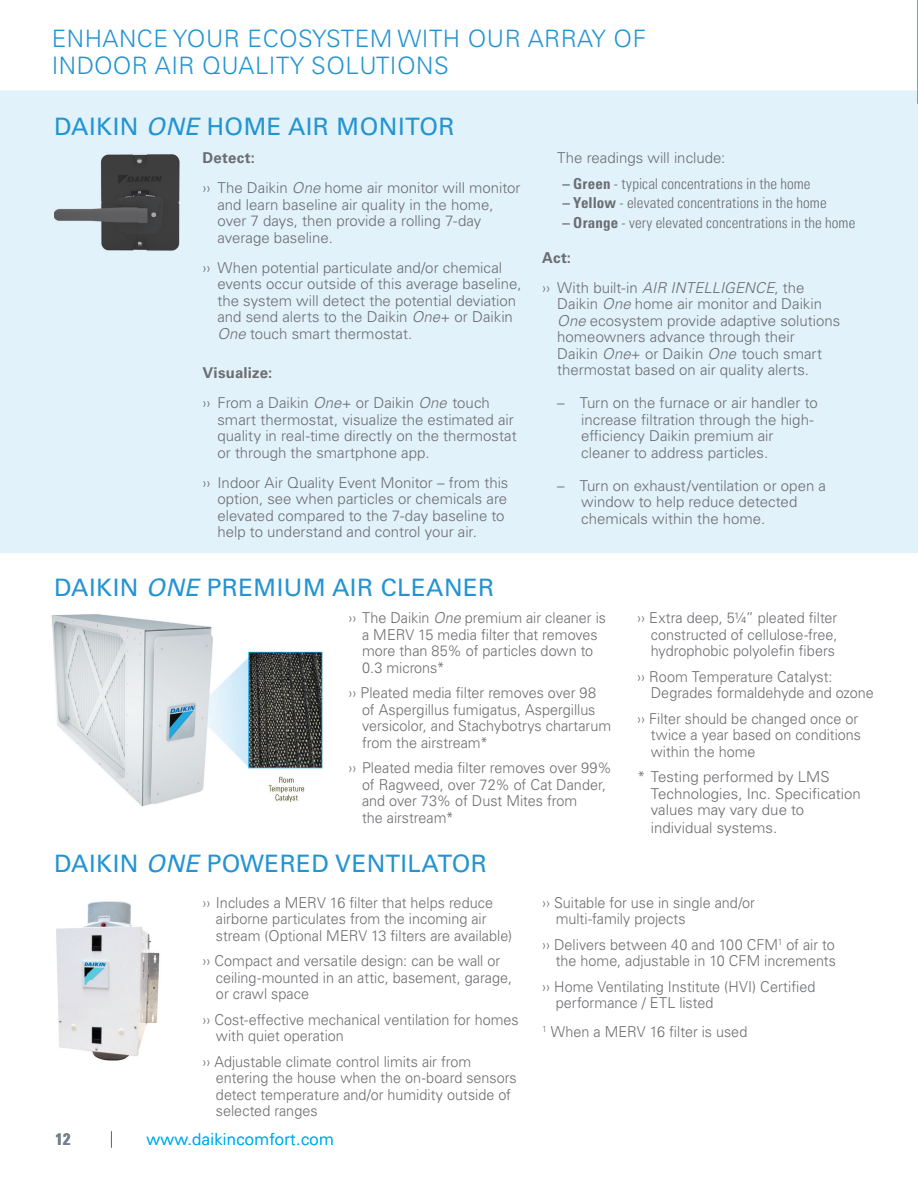
<style>
.page{position:relative;width:918px;height:1188px;background:#fff}
.page>*{position:absolute;margin:0;border:0;box-sizing:border-box;transform-origin:0 0}
.t1{font:24px "Univers LT Pro 55 Roman";letter-spacing:.02em;color:#2394d2}
.t2{font:300 24px/27px "Univers LT Pro 45";letter-spacing:.02em;color:#2394d2}
.t3{font:300 16.5px "Univers LT Pro 45";letter-spacing:.02em;color:#00aeef}
.t4{font:700 condensed 16.5px "Univers LT Pro";color:#718191}
.t5{font:300 15px/16.5px "Univers LT Pro 45";color:#6c6d70;scale:.96 1}
.t6{font:300 15px/16.5px "Univers LT Pro 45";color:#6c6d70}
.t7{font:300 condensed 15px "Univers LT Pro";letter-spacing:.005em;color:#6c6d70}
.t8{font:700 15px "Univers LT Pro 65";letter-spacing:.015em;color:#6c6d70}
.s1{font-family:"Univers LT Pro 55";font-style:italic}
.s2{font-style:italic}
.s3{font-weight:700}
</style>
<div class="page">
<svg style="left:111px;top:1131px;width:1px;height:17px"></svg>
<div style="left:0;top:90px;width:918px;height:463px;background:#e1f2fb"></div>
<img style="left:54px;top:152px;width:126px;height:102px">
<img style="left:56px;top:901px;width:104px;height:160px">
<img style="left:51px;top:614px;width:272px;height:193px">
<svg style="left:916px;top:0;width:2px;height:105px"></svg>
<h1 class="t2" style="left:52px;top:24px;width:596px">ENHANCE YOUR ECOSYSTEM WITH OUR ARRAY OF<br>INDOOR AIR QUALITY SOLUTIONS</h1>
<h1 class="t1" style="left:54px;top:110px;width:402px">DAIKIN <span class="s1">ONE</span> HOME AIR MONITOR</h1>
<p class="t8" style="left:202px;top:147px;width:54px">Detect:</p>
<p class="t6" style="left:218px;top:179px;width:305px;text-indent:-15px">›› The Daikin <span class="s2">One</span> home air monitor will monitor and learn baseline air quality in the home, over 7 days, then provide a rolling 7-day average baseline.</p>
<p class="t6" style="left:218px;top:259px;width:306px;text-indent:-15px">›› When potential particulate and/or chemical events occur outside of this average baseline, the system will detect the potential deviation and send alerts to the Daikin <span class="s2">One</span>+ or Daikin <span class="s2">One</span> touch smart thermostat.</p>
<p class="t8" style="left:202px;top:363px;width:71px">Visualize:</p>
<p class="t6" style="left:218px;top:394px;width:301px;text-indent:-15px">›› From a Daikin <span class="s2">One</span>+ or Daikin <span class="s2">One</span> touch smart thermostat, visualize the estimated air quality in real-time directly on the thermostat or through the smartphone app.</p>
<p class="t6" style="left:218px;top:474px;width:292px;text-indent:-15px">›› Indoor Air Quality Event Monitor – from this option, see when particles or chemicals are elevated compared to the 7-day baseline to help to understand and control your air.</p>
<p class="t6" style="left:557px;top:149px;width:170px">The readings will include:</p>
<p class="t7" style="left:562px;top:173px;width:250px"><span class="s3">– Green</span> - typical concentrations in the home</p>
<p class="t7" style="left:562px;top:193px;width:266px"><span class="s3">– Yellow</span> - elevated concentrations in the home</p>
<p class="t7" style="left:562px;top:213px;width:294px"><span class="s3">– Orange</span> - very elevated concentrations in the home</p>
<p class="t8" style="left:542px;top:247px;width:30px">Act:</p>
<p class="t6" style="left:557px;top:279px;width:285px;text-indent:-15px">›› With built-in <span class="s2">AIR INTELLIGENCE</span>, the Daikin <span class="s2">One</span> home air monitor and Daikin <span class="s2">One</span> ecosystem provide adaptive solutions homeowners advance through their<br>Daikin <span class="s2">One</span>+ or Daikin <span class="s2">One</span> touch smart thermostat based on air quality alerts.</p>
<p class="t6" style="left:581px;top:394px;width:238px;text-indent:-24px">– Turn on the furnace or air handler to increase filtration through the high&shy;efficiency Daikin premium air cleaner to address particles.</p>
<p class="t6" style="left:581px;top:477px;width:246px;text-indent:-24px">– Turn on exhaust/ventilation or open a window to help reduce detected chemicals within the home.</p>
<h1 class="t1" style="left:54px;top:571px;width:442px">DAIKIN <span class="s1">ONE</span> PREMIUM AIR CLEANER</h1>
<p class="t5" style="left:362px;top:609px;width:256px;text-indent:-13px">›› The Daikin <span class="s2">One</span> premium air cleaner is a MERV 15 media filter that removes more than 85% of particles down to<br>0.3 microns*</p>
<p class="t5" style="left:362px;top:684px;width:261px;text-indent:-13px">›› Pleated media filter removes over 98 of Aspergillus fumigatus, Aspergillus versicolor, and Stachybotrys chartarum from the airstream*</p>
<p class="t5" style="left:362px;top:759px;width:262px;text-indent:-13px">›› Pleated media filter removes over 99% of Ragweed, over 72% of Cat Dander, and over 73% of Dust Mites from<br>the airstream*</p>
<p class="t5" style="left:651px;top:609px;width:196px;text-align:justify;text-indent:-13px">›› Extra deep, 5¼” pleated filter constructed of cellulose-free, hydrophobic polyolefin fibers</p>
<p class="t5" style="left:651px;top:668px;width:234px;text-indent:-13px">›› Room Temperature Catalyst:<br>Degrades formaldehyde and ozone</p>
<p class="t5" style="left:651px;top:710px;width:221px;text-indent:-13px">›› Filter should be changed once or twice a year based on conditions within the home</p>
<p class="t6" style="left:651px;top:768px;width:212px;text-indent:-14px">* Testing performed by LMS<br>Technologies, Inc. Specification values may vary due to</p>
<p class="t6" style="left:651px;top:819px;width:128px">individual systems.</p>
<h1 class="t1" style="left:54px;top:846px;width:434px">DAIKIN <span class="s1">ONE</span> POWERED VENTILATOR</h1>
<p class="t5" style="left:216px;top:894px;width:310px;text-indent:-13px">›› Includes a MERV 16 filter that helps reduce airborne particulates from the incoming air stream (Optional MERV 13 filters are available)</p>
<p class="t5" style="left:216px;top:952px;width:310px;text-indent:-13px">›› Compact and versatile design: can be wall or ceiling-mounted in an attic, basement, garage, or crawl space</p>
<p class="t5" style="left:216px;top:1011px;width:317px;text-indent:-13px">›› Cost-effective mechanical ventilation for homes with quiet operation</p>
<p class="t5" style="left:216px;top:1053px;width:315px;text-indent:-13px">›› Adjustable climate control limits air from entering the house when the on-board sensors detect temperature and/or humidity outside of selected ranges</p>
<p class="t4" style="left:56px;top:1129px;width:16px">12</p>
<p class="t3" style="left:146px;top:1129px;width:189px">www.daikincomfort.com</p>
<p class="t5" style="left:556px;top:894px;width:209px;text-indent:-13px">›› Suitable for use in single and/or multi-family projects</p>
<p class="t5" style="left:542px;top:936px;width:307px;text-align:right">›› Delivers between 40 and 100 CFM<sup>1</sup> of air to the home, adjustable in 10 CFM increments</p>
<p class="t5" style="left:556px;top:978px;width:272px;text-indent:-13px">›› Home Ventilating Institute (HVI) Certified performance / ETL listed</p>
<p class="t5" style="left:542px;top:1023px;width:215px"><sup>1</sup> When a MERV 16 filter is used</p>
</div>
